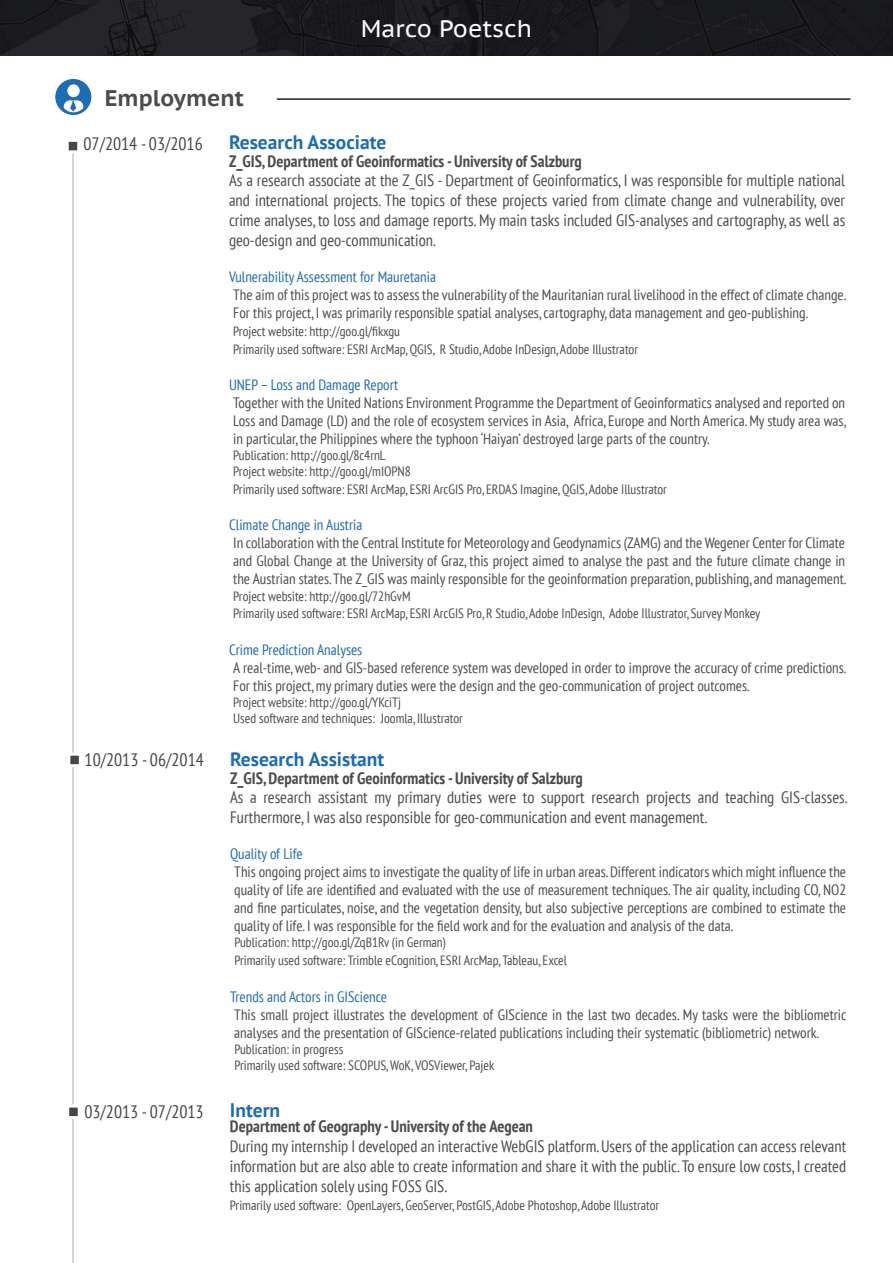
<style>
.page{position:relative;width:893px;height:1263px;background:#fff}
.page>*{position:absolute;margin:0;border:0;box-sizing:border-box;transform-origin:0 0}
.t1{font:24px "PT Sans Caption";color:#fff}
.t2{font:700 22.5px "PT Sans Caption";color:#4b4c4d}
.t3{font:700 19.5px "PT Sans";color:#1d6cb6}
.t4{font:condensed 18px "PT Sans";color:#454647}
.t5{font:condensed 16.5px/19.8px "PT Sans";color:#4b4c4d;text-align:justify}
.t6{font:700 condensed 16.5px "PT Sans";color:#4b4c4d}
.t7{font:condensed 15px/18px "PT Sans";color:#4b4c4d;text-align:justify}
.t8{font:condensed 15px "PT Sans";color:#1d6cb6}
.t9{font:condensed 13.5px/18px "PT Sans";color:#4b4c4d}
</style>
<div class="page">
<img style="left:0;top:0;width:893px;height:56px">
<div style="left:55px;top:79px;width:36px;height:36px;background:#1d6cb6;border-radius:50%"></div>
<hr style="left:277px;top:98px;width:573px;height:2px;background:#231f20">
<hr style="left:72px;top:148px;width:2px;height:1115px;background:#b4b5b8">
<div style="left:67px;top:84px;width:13px;height:13px;background:#fff;border-radius:50%"></div>
<svg style="left:64px;top:100px;width:19px;height:12px"></svg>
<svg style="left:68px;top:141px;width:10px;height:14px"></svg>
<svg style="left:70px;top:751px;width:9px;height:18px"></svg>
<svg style="left:69px;top:1103px;width:9px;height:17px"></svg>
<h1 class="t1" style="left:361px;top:13px;width:173px">Marco Poetsch</h1>
<h2 class="t2" style="left:105px;top:83px;width:141px">Employment</h2>
<h3 class="t3" style="left:229px;top:129px;width:159px">Research Associate</h3>
<p class="t6" style="left:229px;top:150px;width:354px">Z_GIS, Department of Geoinformatics - University of Salzburg</p>
<p class="t5" style="left:229px;top:170px;width:618px">As a research associate at the Z_GIS - Department of Geoinformatics, I was responsible for multiple national and international projects. The topics of these projects varied from climate change and vulnerability, over crime analyses, to loss and damage reports. My main tasks included GIS-analyses and cartography, as well as geo-design and geo-communication.</p>
<p class="t8" style="left:229px;top:267px;width:209px">Vulnerability Assessment for Mauretania</p>
<p class="t7" style="left:233px;top:285px;width:614px">The aim of this project was to assess the vulnerability of the Mauritanian rural livelihood in the effect of climate change.<br>For this project, I was primarily responsible spatial analyses, cartography, data management and geo-publishing.</p>
<p class="t9" style="left:233px;top:322px;width:406px">Project website: http://goo.gl/fikxgu<br>Primarily used software: ESRI ArcMap, QGIS, R Studio, Adobe InDesign, Adobe Illustrator</p>
<p class="t8" style="left:229px;top:375px;width:171px">UNEP – Loss and Damage Report</p>
<p class="t7" style="left:233px;top:393px;width:614px">Together with the United Nations Environment Programme the Department of Geoinformatics analysed and reported on Loss and Damage (LD) and the role of ecosystem services in Asia, Africa, Europe and North America. My study area was, in particular, the Philippines where the typhoon ‘Haiyan’ destroyed large parts of the country.</p>
<p class="t9" style="left:233px;top:447px;width:179px;line-height:16.2px">Publication: http://goo.gl/8c4rnL<br>Project website: http://goo.gl/mIOPN8</p>
<p class="t9" style="left:233px;top:480px;width:435px">Primarily used software: ESRI ArcMap, ESRI ArcGIS Pro, ERDAS Imagine, QGIS, Adobe Illustrator</p>
<p class="t8" style="left:229px;top:515px;width:135px">Climate Change in Austria</p>
<p class="t7" style="left:233px;top:534px;width:614px">In collaboration with the Central Institute for Meteorology and Geodynamics (ZAMG) and the Wegener Center for Climate and Global Change at the University of Graz, this project aimed to analyse the past and the future climate change in the Austrian states. The Z_GIS was mainly responsible for the geoinformation preparation, publishing, and management.</p>
<p class="t9" style="left:233px;top:586px;width:528px">Project website: http://goo.gl/72hGvM<br>Primarily used software: ESRI ArcMap, ESRI ArcGIS Pro, R Studio, Adobe InDesign, Adobe Illustrator, Survey Monkey</p>
<p class="t8" style="left:229px;top:640px;width:135px">Crime Prediction Analyses</p>
<p class="t7" style="left:233px;top:658px;width:614px">A real-time, web- and GIS-based reference system was developed in order to improve the accuracy of crime predictions.<br>For this project, my primary duties were the design and the geo-communication of project outcomes.</p>
<p class="t9" style="left:233px;top:693px;width:231px;line-height:16.2px">Project website: http://goo.gl/YKciTj<br>Used software and techniques: Joomla, Illustrator</p>
<p class="t4" style="left:84px;top:133px;width:121px">07/2014 - 03/2016</p>
<p class="t4" style="left:85px;top:748px;width:121px">10/2013 - 06/2014</p>
<p class="t4" style="left:84px;top:1099px;width:121px">03/2013 - 07/2013</p>
<h3 class="t3" style="left:230px;top:746px;width:156px">Research Assistant</h3>
<p class="t6" style="left:230px;top:767px;width:354px">Z_GIS, Department of Geoinformatics - University of Salzburg</p>
<p class="t5" style="left:230px;top:787px;width:619px">As a research assistant my primary duties were to support research projects and teaching GIS-classes.<br>Furthermore, I was also responsible for geo-communication and event management.</p>
<p class="t8" style="left:230px;top:844px;width:74px">Quality of Life</p>
<p class="t7" style="left:234px;top:863px;width:613px">This ongoing project aims to investigate the quality of life in urban areas. Different indicators which might influence the quality of life are identified and evaluated with the use of measurement techniques. The air quality, including CO, NO2 and fine particulates, noise, and the vegetation density, but also subjective perceptions are combined to estimate the quality of life. I was responsible for the field work and for the evaluation and analysis of the data.</p>
<p class="t9" style="left:234px;top:933px;width:334px">Publication: http://goo.gl/ZqB1Rv (in German)<br>Primarily used software: Trimble eCognition, ESRI ArcMap, Tableau, Excel</p>
<p class="t8" style="left:230px;top:986px;width:159px">Trends and Actors in GIScience</p>
<p class="t7" style="left:234px;top:1005px;width:614px">This small project illustrates the development of GIScience in the last two decades. My tasks were the bibliometric analyses and the presentation of GIScience-related publications including their systematic (bibliometric) network.</p>
<p class="t9" style="left:234px;top:1040px;width:261px;line-height:16.2px">Publication: in progress<br>Primarily used software: SCOPUS, WoK, VOSViewer, Pajek</p>
<h3 class="t3" style="left:230px;top:1097px;width:52px">Intern</h3>
<p class="t6" style="left:230px;top:1115px;width:305px">Department of Geography - University of the Aegean</p>
<p class="t5" style="left:230px;top:1136px;width:618px">During my internship I developed an interactive WebGIS platform. Users of the application can access relevant information but are also able to create information and share it with the public. To ensure low costs, I created this application solely using FOSS GIS.</p>
<p class="t9" style="left:230px;top:1195px;width:431px">Primarily used software: OpenLayers, GeoServer, PostGIS, Adobe Photoshop, Adobe Illustrator</p>
</div>
